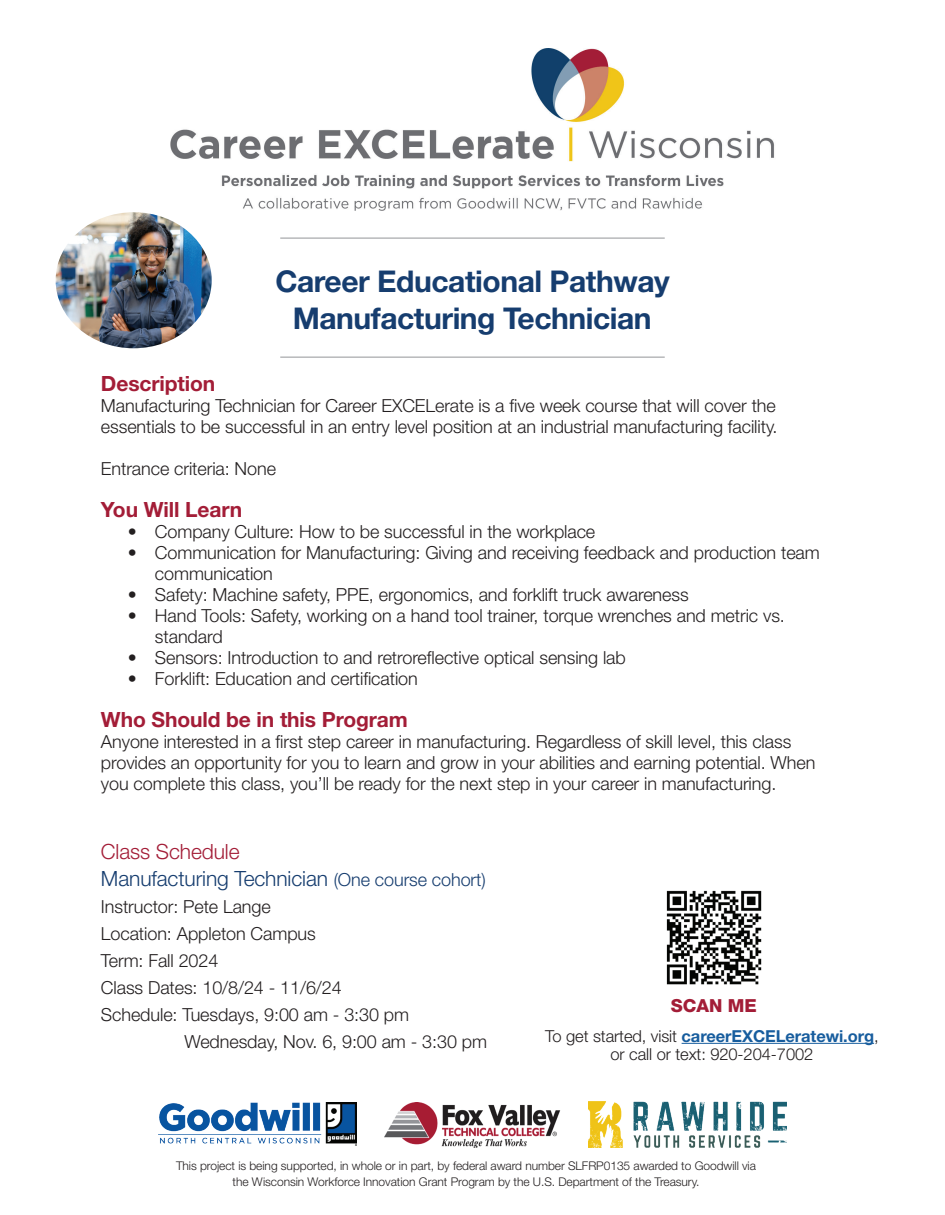
<style>
.page{position:relative;width:945px;height:1215px;background:#fff}
.page>*{position:absolute;margin:0;border:0;box-sizing:border-box;transform-origin:0 0}
.t1{font:700 30px/37.5px "Helvetica Neue LT Std";letter-spacing:-.015em;color:#163d6f;text-align:center}
.t2{font:300 21px/27px "Helvetica Neue LT Std";letter-spacing:-.005em;color:#163d6f}
.t3{font:700 21px "Helvetica Neue LT Std";letter-spacing:-.005em;color:#a31d37}
.t4{font:300 18px/21px "Helvetica Neue LT Std";letter-spacing:-.005em;color:#231f20}
.t5{font:800 18px "Helvetica Neue LT Std";letter-spacing:-.005em;color:#a31d37}
.t6{font:300 16.5px/18px "Helvetica Neue LT Std";letter-spacing:-.005em;color:#231f20;text-align:center}
.t7{font:300 12px/16.5px "Helvetica Neue LT Std";letter-spacing:-.005em;color:#231f20;text-align:center}
.s1{color:#a31d37}
.s2{font-size:18px}
.s3{font-weight:700;color:#175d9e}
</style>
<div class="page">
<img style="left:170px;top:49px;width:605px;height:162px">
<img style="left:158px;top:1102px;width:198px;height:43px">
<img style="left:385px;top:1102px;width:175px;height:45px">
<img style="left:589px;top:1102px;width:198px;height:45px">
<hr style="left:280px;top:357px;width:385px;height:1px;background:#939598">
<hr style="left:280px;top:238px;width:385px;height:1px;background:#939598">
<img style="left:56px;top:212px;width:156px;height:136px">
<img style="left:666px;top:890px;width:96px;height:95px">
<hr style="left:682px;top:1043px;width:192px;height:1px;background:#175d9e">
<h1 class="t1" style="left:275px;top:262px;width:396px">Career Educational Pathway<br>Manufacturing Technician</h1>
<p class="t3" style="left:101px;top:370px;width:116px">Description</p>
<p class="t4" style="left:101px;top:395px;width:678px">Manufacturing Technician for Career EXCELerate is a five week course that will cover the essentials to be successful in an entry level position at an industrial manufacturing facility.</p>
<p class="t4" style="left:101px;top:458px;width:177px">Entrance criteria: None</p>
<p class="t3" style="left:101px;top:496px;width:143px">You Will Learn</p>
<p class="t4" style="left:128px;top:521px;width:469px">• Company Culture: How to be successful in the workplace</p>
<p class="t4" style="left:155px;top:542px;width:666px;text-indent:-27px">• Communication for Manufacturing: Giving and receiving feedback and production team communication</p>
<p class="t4" style="left:128px;top:584px;width:562px">• Safety: Machine safety, PPE, ergonomics, and forklift truck awareness</p>
<p class="t4" style="left:155px;top:605px;width:631px;text-indent:-27px">• Hand Tools: Safety, working on a hand tool trainer, torque wrenches and metric vs. standard</p>
<p class="t4" style="left:128px;top:647px;width:499px">• Sensors: Introduction to and retroreflective optical sensing lab</p>
<p class="t4" style="left:128px;top:668px;width:291px">• Forklift: Education and certification</p>
<p class="t3" style="left:101px;top:706px;width:308px">Who Should be in this Program</p>
<p class="t4" style="left:101px;top:731px;width:716px">Anyone interested in a first step career in manufacturing. Regardless of skill level, this class provides an opportunity for you to learn and grow in your abilities and earning potential. When you complete this class, you’ll be ready for the next step in your career in manufacturing.</p>
<p class="t2" style="left:101px;top:837px;width:386px"><span class="s1">Class Schedule<br></span>Manufacturing Technician <span class="s2">(One course cohort)</span></p>
<p class="t4" style="left:101px;top:896px;width:171px">Instructor: Pete Lange</p>
<p class="t4" style="left:101px;top:923px;width:216px">Location: Appleton Campus</p>
<p class="t4" style="left:101px;top:950px;width:119px">Term: Fall 2024</p>
<p class="t4" style="left:101px;top:977px;width:242px">Class Dates: 10/8/24 - 11/6/24</p>
<p class="t4" style="left:101px;top:1004px;width:310px">Schedule: Tuesdays, 9:00 am - 3:30 pm</p>
<p class="t4" style="left:184px;top:1031px;width:304px">Wednesday, Nov. 6, 9:00 am - 3:30 pm</p>
<p class="t5" style="left:671px;top:995px;width:87px">SCAN ME</p>
<p class="t6" style="left:545px;top:1026px;width:335px">To get started, visit <span class="s3">careerEXCELeratewi.org</span>, or call or text: 920-204-7002</p>
<p class="t7" style="left:176px;top:1157px;width:582px">This project is being supported, in whole or in part, by federal award number SLFRP0135 awarded to Goodwill via the Wisconsin Workforce Innovation Grant Program by the U.S. Department of the Treasury.</p>
</div>
